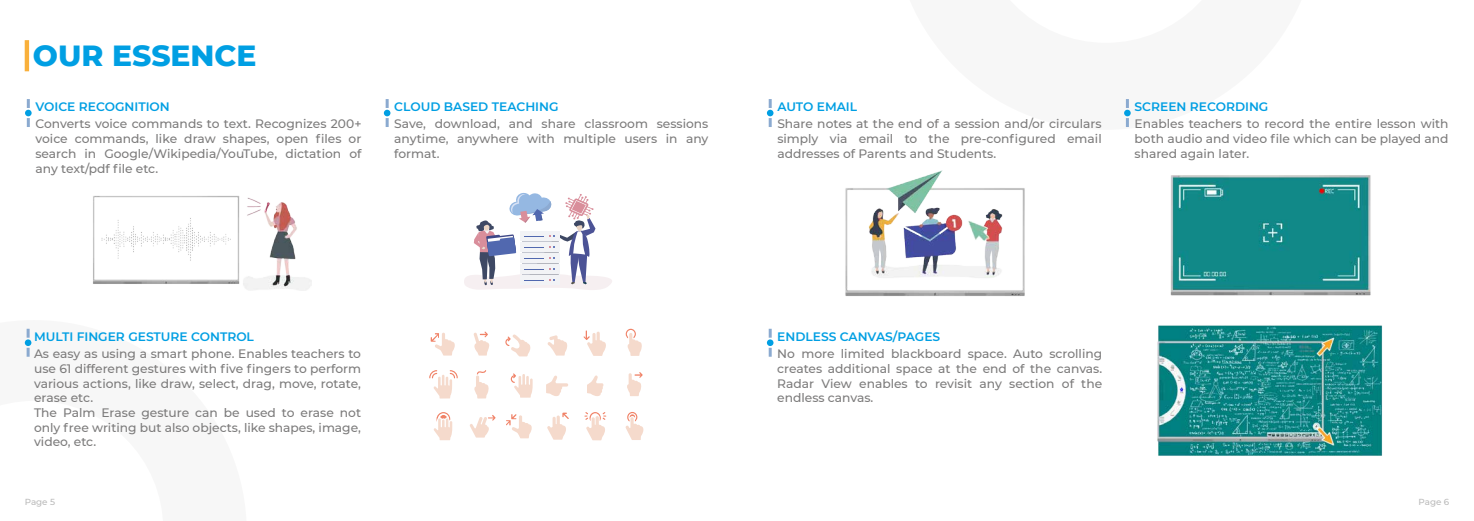
<style>
.page{position:relative;width:1474px;height:521px;background:#fff}
.page>*{position:absolute;margin:0;border:0;box-sizing:border-box;transform-origin:0 0}
.t1{font:800 29.75px "Montserrat";color:#009fe3}
.t2{font:500 12.25px/14.7px "Montserrat";color:#7c7b7b;text-align:justify}
.t3{font:600 12.25px "Montserrat";color:#009fe3}
.t4{font:500 8.75px "Montserrat";color:#bababa}
</style>
<div class="page">
<img style="left:93px;top:196px;width:218px;height:95px">
<svg style="left:27px;top:118px;width:3px;height:9px"></svg>
<svg style="left:27px;top:99px;width:3px;height:9px"></svg>
<div style="left:25px;top:110px;width:7px;height:6px;background:#009fe3;border-radius:50%"></div>
<svg style="left:27px;top:348px;width:3px;height:9px"></svg>
<svg style="left:27px;top:329px;width:3px;height:9px"></svg>
<div style="left:25px;top:339px;width:6px;height:7px;background:#009fe3;border-radius:50%"></div>
<svg style="left:625px;top:329px;width:17px;height:27px"></svg>
<svg style="left:627px;top:372px;width:15px;height:24px"></svg>
<svg style="left:625px;top:412px;width:18px;height:28px"></svg>
<svg style="left:430px;top:333px;width:25px;height:22px"></svg>
<svg style="left:473px;top:331px;width:16px;height:24px"></svg>
<svg style="left:547px;top:335px;width:20px;height:20px"></svg>
<svg style="left:583px;top:330px;width:23px;height:26px"></svg>
<svg style="left:546px;top:376px;width:22px;height:20px"></svg>
<svg style="left:587px;top:375px;width:17px;height:21px"></svg>
<svg style="left:429px;top:370px;width:29px;height:28px"></svg>
<svg style="left:474px;top:370px;width:15px;height:28px"></svg>
<svg style="left:584px;top:412px;width:22px;height:28px"></svg>
<svg style="left:505px;top:334px;width:25px;height:22px"></svg>
<svg style="left:506px;top:414px;width:26px;height:24px"></svg>
<svg style="left:547px;top:413px;width:22px;height:27px"></svg>
<svg style="left:433px;top:412px;width:19px;height:28px"></svg>
<svg style="left:511px;top:373px;width:21px;height:25px"></svg>
<svg style="left:470px;top:415px;width:25px;height:22px"></svg>
<svg style="left:384px;top:99px;width:6px;height:28px"></svg>
<svg style="left:464px;top:193px;width:148px;height:97px"></svg>
<img style="left:1157px;top:325px;width:226px;height:131px">
<svg style="left:1124px;top:99px;width:6px;height:28px"></svg>
<svg style="left:767px;top:99px;width:6px;height:28px"></svg>
<svg style="left:768px;top:348px;width:3px;height:9px"></svg>
<svg style="left:768px;top:329px;width:3px;height:9px"></svg>
<div style="left:767px;top:339px;width:6px;height:7px;background:#009fe3;border-radius:50%"></div>
<img style="left:845px;top:170px;width:180px;height:126px">
<img style="left:1170px;top:175px;width:201px;height:121px">
<hr style="left:25px;top:40px;width:4px;height:31px;background:#f9b03b">
<h1 class="t1" style="left:33px;top:34px;width:225px">OUR ESSENCE</h1>
<p class="t3" style="left:35px;top:98px;width:136px">VOICE RECOGNITION</p>
<p class="t2" style="left:35px;top:116px;width:327px">Converts voice commands to text. Recognizes 200+ voice commands, like draw shapes, open files or search in Google/Wikipedia/YouTube, dictation of any text/pdf file etc.</p>
<p class="t3" style="left:394px;top:98px;width:166px">CLOUD BASED TEACHING</p>
<p class="t2" style="left:394px;top:116px;width:315px">Save, download, and share classroom sessions anytime, anywhere with multiple users in any format.</p>
<p class="t3" style="left:34px;top:328px;width:221px">MULTI FINGER GESTURE CONTROL</p>
<p class="t2" style="left:34px;top:346px;width:328px;text-align:left">As easy as using a smart phone. Enables teachers to use 61 different gestures with five fingers to perform various actions, like draw, select, drag, move, rotate, erase etc.<br>The Palm Erase gesture can be used to erase not only free writing but also objects, like shapes, image, video, etc.</p>
<p class="t3" style="left:777px;top:98px;width:81px">AUTO EMAIL</p>
<p class="t2" style="left:777px;top:116px;width:326px">Share notes at the end of a session and/or circulars simply via email to the pre-configured email addresses of Parents and Students.</p>
<p class="t3" style="left:1134px;top:98px;width:135px">SCREEN RECORDING</p>
<p class="t2" style="left:1134px;top:116px;width:315px">Enables teachers to record the entire lesson with both audio and video file which can be played and shared again later.</p>
<p class="t3" style="left:777px;top:328px;width:165px">ENDLESS CANVAS/PAGES</p>
<p class="t2" style="left:777px;top:346px;width:326px">No more limited blackboard space. Auto scrolling creates additional space at the end of the canvas.<br>Radar View enables to revisit any section of the endless canvas.</p>
<p class="t4" style="left:25px;top:495px;width:32px">Page 5</p>
<p class="t4" style="left:1418px;top:495px;width:32px">Page 6</p>
</div>
